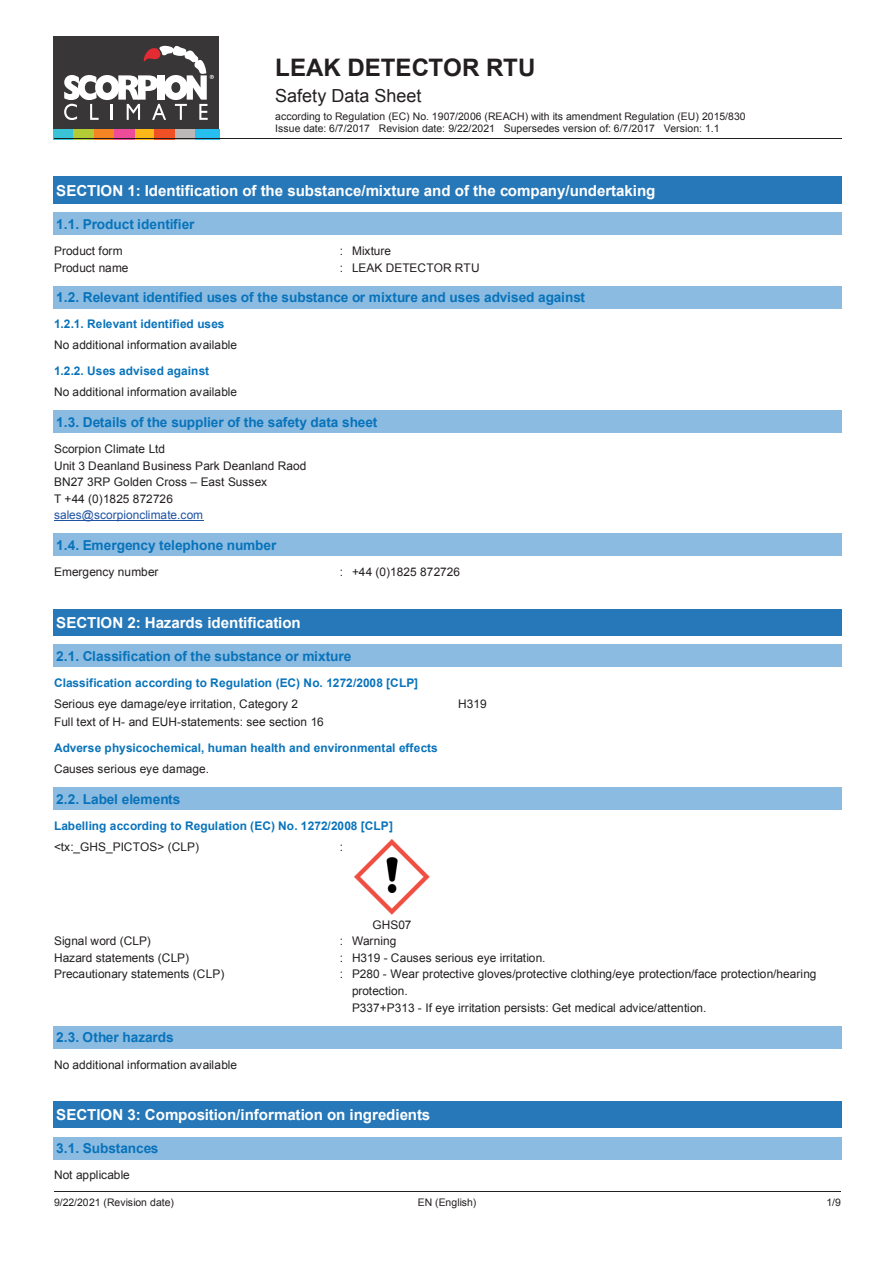
<style>
.page{position:relative;width:893px;height:1263px;background:#fff}
.page>*{position:absolute;margin:0;border:0;box-sizing:border-box;transform-origin:0 0}
.t1{font:700 24.15px "Arial";color:#231f20}
.t2{font:18px "Arial";color:#231f20}
.t3{font:700 15.15px "Arial";letter-spacing:-.01em;color:#fff}
.t4{font:700 13.65px "Arial";letter-spacing:-.005em;color:#0873bb}
.t5{font:11.85px/16.5px "Arial";color:#231f20}
.t6{font:700 11.85px "Arial";letter-spacing:-.005em;color:#0873bb}
.t7{font:11.85px "Arial";letter-spacing:-.005em;color:#1f53a4}
.t8{font:11.85px "Arial";letter-spacing:.02em;color:#231f20}
.t9{font:10.5px/12.3px "Arial";letter-spacing:-.005em;color:#231f20}
</style>
<div class="page">
<div style="left:54px;top:36px;width:165px;height:94px;background:#393638"></div>
<div style="left:54px;top:130px;width:20px;height:10px;background:#3ac2d7"></div>
<div style="left:134px;top:130px;width:21px;height:10px;background:#fcb818"></div>
<div style="left:94px;top:130px;width:20px;height:10px;background:#f58422"></div>
<div style="left:175px;top:130px;width:20px;height:10px;background:#bbb8b7"></div>
<div style="left:74px;top:130px;width:20px;height:10px;background:#b3cb34"></div>
<div style="left:155px;top:130px;width:20px;height:10px;background:#f05024"></div>
<div style="left:114px;top:130px;width:20px;height:10px;background:#ee4c9a"></div>
<div style="left:195px;top:130px;width:24px;height:10px;background:#26bff0"></div>
<svg style="left:64px;top:46px;width:150px;height:74px"></svg>
<hr style="left:54px;top:139px;width:221px;height:1px;background:#231f20">
<hr style="left:276px;top:139px;width:565px;height:1px;background:#231f20">
<hr style="left:54px;top:1191px;width:264px;height:1px;background:#231f20">
<hr style="left:319px;top:1191px;width:258px;height:1px;background:#231f20">
<hr style="left:578px;top:1191px;width:263px;height:1px;background:#231f20">
<div style="left:54px;top:177px;width:787px;height:26px;background:#2778b9"></div>
<hr style="left:54px;top:203px;width:787px;height:1px;background:#2778b9">
<svg style="left:841px;top:177px;width:1px;height:27px"></svg>
<div style="left:54px;top:213px;width:787px;height:21px;background:#8bbbe0"></div>
<hr style="left:54px;top:212px;width:787px;height:1px;background:#8bbbe0">
<hr style="left:54px;top:234px;width:787px;height:1px;background:#8bbbe0">
<svg style="left:841px;top:212px;width:1px;height:23px"></svg>
<div style="left:54px;top:286px;width:787px;height:22px;background:#8bbbe0"></div>
<hr style="left:54px;top:308px;width:787px;height:1px;background:#8bbbe0">
<svg style="left:841px;top:286px;width:1px;height:23px"></svg>
<div style="left:54px;top:411px;width:787px;height:21px;background:#8bbbe0"></div>
<hr style="left:54px;top:410px;width:787px;height:1px;background:#8bbbe0">
<hr style="left:54px;top:432px;width:787px;height:1px;background:#8bbbe0">
<svg style="left:841px;top:410px;width:1px;height:23px"></svg>
<div style="left:54px;top:534px;width:787px;height:22px;background:#8bbbe0"></div>
<hr style="left:54px;top:556px;width:787px;height:1px;background:#8bbbe0">
<svg style="left:841px;top:534px;width:1px;height:22px"></svg>
<div style="left:54px;top:609px;width:787px;height:26px;background:#2778b9"></div>
<hr style="left:54px;top:635px;width:787px;height:1px;background:#2778b9">
<svg style="left:841px;top:609px;width:1px;height:27px"></svg>
<div style="left:54px;top:645px;width:787px;height:21px;background:#8bbbe0"></div>
<hr style="left:54px;top:666px;width:787px;height:1px;background:#8bbbe0">
<svg style="left:841px;top:645px;width:1px;height:22px"></svg>
<div style="left:54px;top:788px;width:787px;height:21px;background:#8bbbe0"></div>
<hr style="left:54px;top:787px;width:787px;height:1px;background:#8bbbe0">
<hr style="left:54px;top:809px;width:787px;height:1px;background:#8bbbe0">
<svg style="left:841px;top:787px;width:1px;height:23px"></svg>
<div style="left:54px;top:1026px;width:787px;height:22px;background:#8bbbe0"></div>
<hr style="left:54px;top:1048px;width:787px;height:1px;background:#8bbbe0">
<svg style="left:841px;top:1026px;width:1px;height:23px"></svg>
<div style="left:54px;top:1102px;width:787px;height:25px;background:#2778b9"></div>
<hr style="left:54px;top:1101px;width:787px;height:1px;background:#2778b9">
<hr style="left:54px;top:1127px;width:787px;height:1px;background:#2778b9">
<svg style="left:841px;top:1101px;width:1px;height:27px"></svg>
<div style="left:54px;top:1137px;width:787px;height:22px;background:#8bbbe0"></div>
<hr style="left:54px;top:1159px;width:787px;height:1px;background:#8bbbe0">
<svg style="left:841px;top:1137px;width:1px;height:23px"></svg>
<img style="left:355px;top:839px;width:75px;height:75px">
<hr style="left:54px;top:520px;width:150px;height:1px;background:#1f53a4">
<h1 class="t1" style="left:275px;top:51px;width:262px">LEAK DETECTOR RTU</h1>
<h2 class="t2" style="left:275px;top:84px;width:148px">Safety Data Sheet</h2>
<p class="t9" style="left:275px;top:110px;width:472px">according to Regulation (EC) No. 1907/2006 (REACH) with its amendment Regulation (EU) 2015/830<br>Issue date: 6/7/2017 Revision date: 9/22/2021 Supersedes version of: 6/7/2017 Version: 1.1</p>
<p class="t3" style="left:56px;top:180px;width:601px">SECTION 1: Identification of the substance/mixture and of the company/undertaking</p>
<p class="t4" style="left:56px;top:215px;width:140px">1.1. Product identifier</p>
<p class="t5" style="left:54px;top:243px;width:70px">Product form</p>
<p class="t5" style="left:340px;top:243px;width:53px">: Mixture</p>
<p class="t5" style="left:54px;top:259px;width:76px">Product name</p>
<p class="t5" style="left:340px;top:259px;width:141px">: LEAK DETECTOR RTU</p>
<p class="t4" style="left:56px;top:288px;width:530px">1.2. Relevant identified uses of the substance or mixture and uses advised against</p>
<p class="t6" style="left:54px;top:316px;width:172px">1.2.1. Relevant identified uses</p>
<p class="t5" style="left:54px;top:337px;width:184px">No additional information available</p>
<p class="t6" style="left:54px;top:363px;width:157px">1.2.2. Uses advised against</p>
<p class="t5" style="left:54px;top:384px;width:184px">No additional information available</p>
<p class="t4" style="left:56px;top:413px;width:323px">1.3. Details of the supplier of the safety data sheet</p>
<p class="t5" style="left:54px;top:441px;width:254px">Scorpion Climate Ltd<br>Unit 3 Deanland Business Park Deanland Raod<br>BN27 3RP Golden Cross – East Sussex<br>T +44 (0)1825 872726</p>
<p class="t7" style="left:54px;top:507px;width:151px">sales@scorpionclimate.com</p>
<p class="t4" style="left:56px;top:536px;width:222px">1.4. Emergency telephone number</p>
<p class="t5" style="left:54px;top:564px;width:106px">Emergency number</p>
<p class="t8" style="left:340px;top:564px;width:122px">: +44 (0)1825 872726</p>
<p class="t3" style="left:56px;top:612px;width:246px">SECTION 2: Hazards identification</p>
<p class="t4" style="left:56px;top:647px;width:297px">2.1. Classification of the substance or mixture</p>
<p class="t6" style="left:54px;top:675px;width:366px">Classification according to Regulation (EC) No. 1272/2008 [CLP]</p>
<p class="t5" style="left:54px;top:696px;width:245px">Serious eye damage/eye irritation, Category 2</p>
<p class="t5" style="left:458px;top:696px;width:30px">H319</p>
<p class="t5" style="left:54px;top:714px;width:271px">Full text of H- and EUH-statements: see section 16</p>
<p class="t6" style="left:54px;top:740px;width:385px">Adverse physicochemical, human health and environmental effects</p>
<p class="t5" style="left:54px;top:761px;width:157px">Causes serious eye damage.</p>
<p class="t4" style="left:56px;top:790px;width:126px">2.2. Label elements</p>
<p class="t6" style="left:54px;top:818px;width:340px">Labelling according to Regulation (EC) No. 1272/2008 [CLP]</p>
<p class="t5" style="left:54px;top:839px;width:146px">&lt;tx:_GHS_PICTOS&gt; (CLP)</p>
<p class="t5" style="left:340px;top:839px;width:5px">:</p>
<p class="t5" style="left:373px;top:916px;width:40px">GHS07</p>
<p class="t5" style="left:54px;top:933px;width:98px">Signal word (CLP)</p>
<p class="t5" style="left:340px;top:933px;width:58px">: Warning</p>
<p class="t5" style="left:54px;top:950px;width:136px">Hazard statements (CLP)</p>
<p class="t5" style="left:340px;top:950px;width:207px">: H319 - Causes serious eye irritation.</p>
<p class="t5" style="left:54px;top:966px;width:172px">Precautionary statements (CLP)</p>
<p class="t5" style="left:352px;top:966px;width:466px;text-indent:-12px">: P280 - Wear protective gloves/protective clothing/eye protection/face protection/hearing protection.<br>P337+P313 - If eye irritation persists: Get medical advice/attention.</p>
<p class="t4" style="left:56px;top:1028px;width:119px">2.3. Other hazards</p>
<p class="t5" style="left:54px;top:1056px;width:184px">No additional information available</p>
<p class="t3" style="left:56px;top:1105px;width:375px">SECTION 3: Composition/information on ingredients</p>
<p class="t4" style="left:56px;top:1139px;width:104px">3.1. Substances</p>
<p class="t5" style="left:54px;top:1167px;width:77px">Not applicable</p>
<p class="t9" style="left:54px;top:1196px;width:121px">9/22/2021 (Revision date)</p>
<p class="t9" style="left:418px;top:1196px;width:60px">EN (English)</p>
<p class="t9" style="left:826px;top:1196px;width:16px">1/9</p>
</div>
